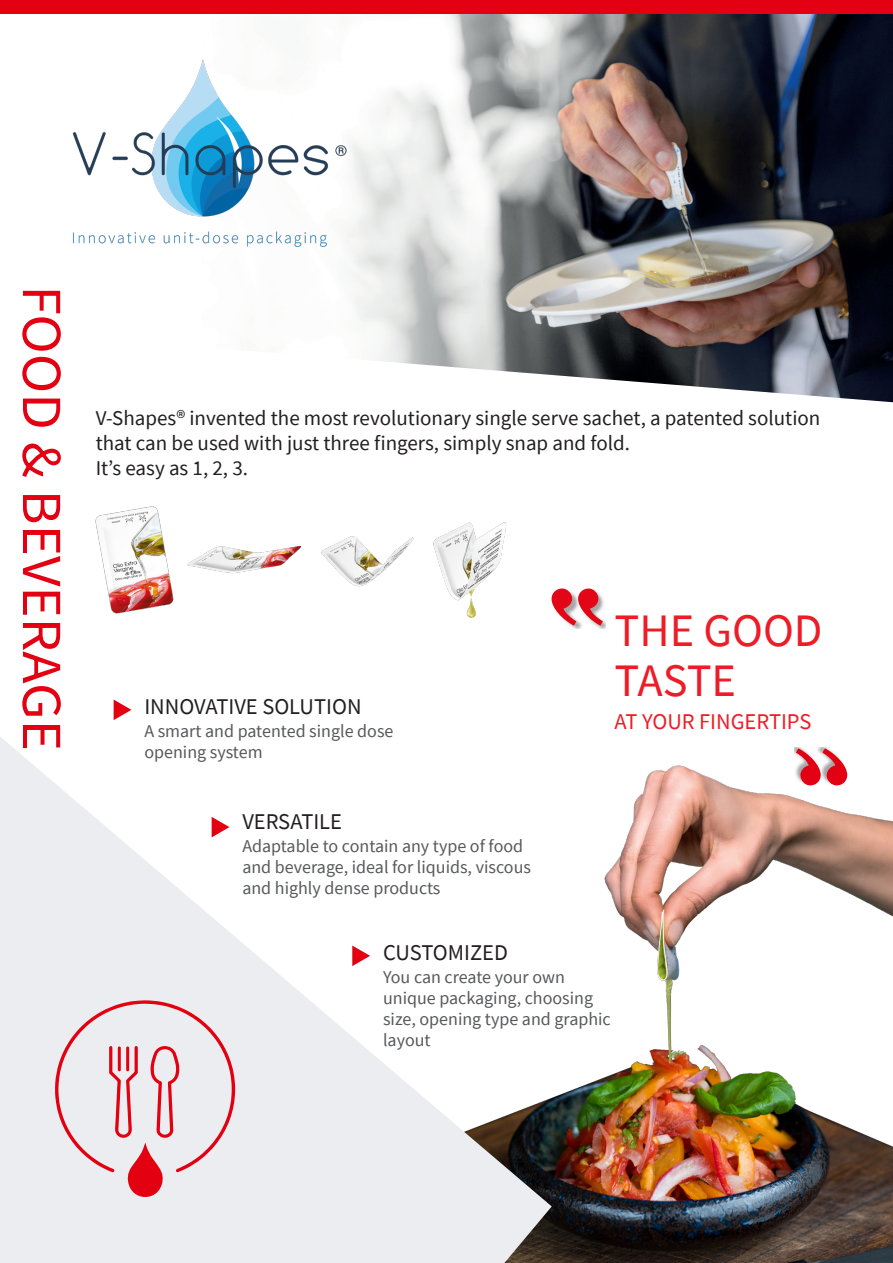
<style>
.page{position:relative;width:893px;height:1263px;background:#fff}
.page>*{position:absolute;margin:0;border:0;box-sizing:border-box;transform-origin:0 0}
.t1{font:46.5px "Source Sans Pro";color:#ee1c27}
.t2{font:22.5px "Source Sans Pro";color:#231f20}
.t3{font:22.5px "Source Sans Pro";color:#ee1c27}
.t4{font:21px/25.2px "Source Sans Pro";color:#231f20}
.t5{font:18px/21px "Source Sans Pro";color:#57585a}
</style>
<div class="page">
<img style="left:552px;top:748px;width:341px;height:515px">
<img style="left:352px;top:14px;width:541px;height:388px">
<div style="left:0;top:0;width:893px;height:14px;background:#e30012"></div>
<svg style="left:114px;top:699px;width:17px;height:21px"></svg>
<svg style="left:0;top:736px;width:552px;height:527px;fill:#ebedf0"></svg>
<svg style="left:22px;top:291px;width:39px;height:60px"></svg>
<svg style="left:22px;top:357px;width:39px;height:33px"></svg>
<svg style="left:23px;top:399px;width:37px;height:28px"></svg>
<svg style="left:22px;top:444px;width:39px;height:33px"></svg>
<svg style="left:23px;top:495px;width:37px;height:27px"></svg>
<svg style="left:23px;top:530px;width:37px;height:85px"></svg>
<svg style="left:22px;top:623px;width:39px;height:93px"></svg>
<svg style="left:23px;top:725px;width:37px;height:23px"></svg>
<img style="left:795px;top:747px;width:52px;height:39px">
<svg style="left:796px;top:748px;width:51px;height:37px"></svg>
<svg style="left:55px;top:1000px;width:180px;height:199px;background:#e9d0d5"></svg>
<img style="left:571px;top:600px;width:34px;height:28px">
<svg style="left:552px;top:588px;width:51px;height:38px"></svg>
<img style="left:72px;top:44px;width:304px;height:217px">
<img style="left:95px;top:506px;width:411px;height:112px">
<p class="t4" style="left:96px;top:405px;width:726px">V-Shapes® invented the most revolutionary single serve sachet, a patented solution that can be used with just three fingers, simply snap and fold.</p>
<p class="t4" style="left:96px;top:455px;width:154px">It’s easy as 1, 2, 3.</p>
<p class="t2" style="left:144px;top:692px;width:219px">INNOVATIVE SOLUTION</p>
<p class="t5" style="left:144px;top:720px;width:251px">A smart and patented single dose opening system</p>
<p class="t2" style="left:242px;top:807px;width:101px">VERSATILE</p>
<p class="t5" style="left:242px;top:836px;width:290px">Adaptable to contain any type of food and beverage, ideal for liquids, viscous and highly dense products</p>
<p class="t1" style="left:614px;top:601px;width:210px">THE GOOD</p>
<p class="t1" style="left:614px;top:651px;width:123px">TASTE</p>
<p class="t3" style="left:614px;top:707px;width:199px">AT YOUR FINGERTIPS</p>
<p class="t2" style="left:383px;top:938px;width:126px">CUSTOMIZED</p>
<p class="t5" style="left:383px;top:966px;width:212px">You can create your own unique packaging, choosing</p>
<p class="t5" style="left:383px;top:1008px;width:229px">size, opening type and graphic layout</p>
</div>
